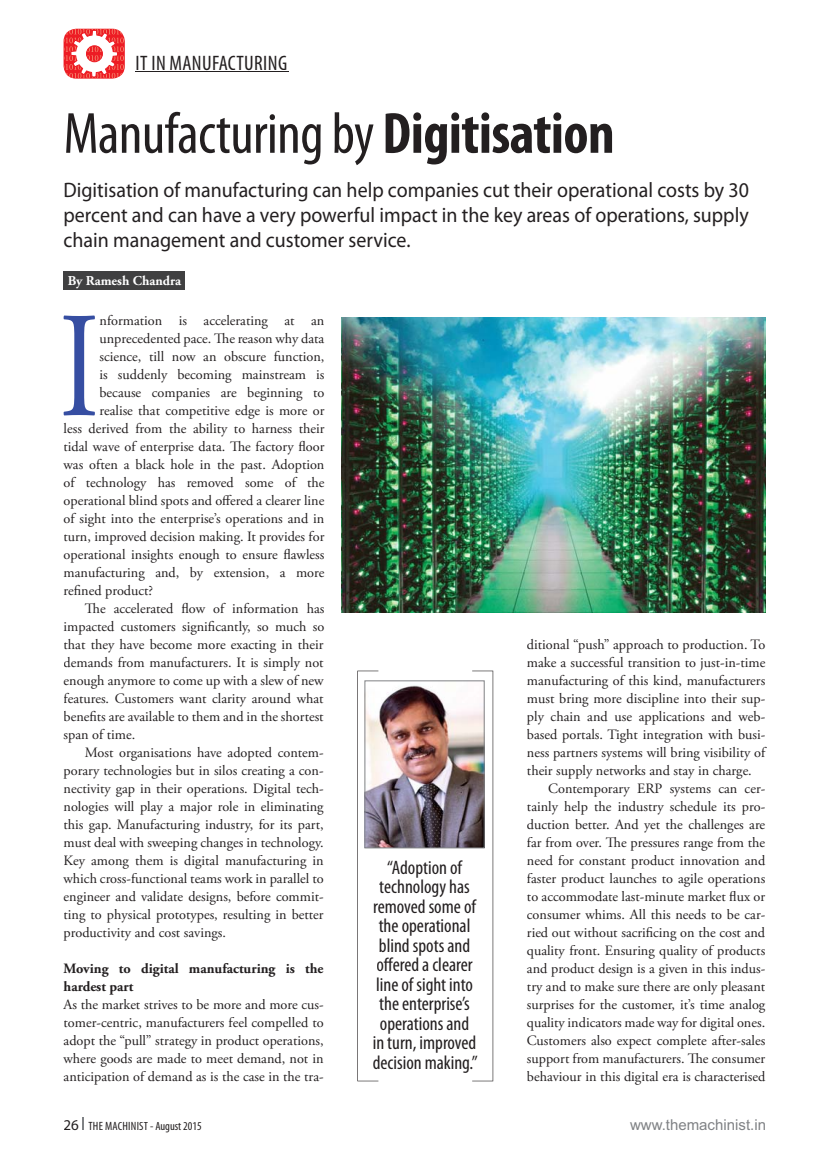
<style>
.page{position:relative;width:831px;height:1163px;background:#fff}
.page>*{position:absolute;margin:0;border:0;box-sizing:border-box;transform-origin:0 0}
.t1{font:150px "Adobe Garamond Pro";color:#364ea2;scale:.8 1}
.t2{font:condensed 58.5px "Myriad Pro";letter-spacing:-.01em;color:#231f20}
.t3{font:21px/25.2px "Myriad Pro";color:#231f20;text-align:justify;scale:.95 1}
.t4{font:condensed 21px "Myriad Pro";letter-spacing:.02em;color:#231f20}
.t5{font:condensed 19.5px/19.5px "Myriad Pro";color:#231f20;text-align:center}
.t6{font:15px "Arial";color:#808285}
.t7{font:14.25px/18px "Adobe Garamond Pro";color:#231f20;text-align:justify}
.t8{font:700 14.25px/18px "Adobe Garamond Pro";color:#231f20}
.t9{font:700 13.5px "Adobe Garamond Pro";color:#fff}
.t10{font:condensed 12px "Myriad Pro";letter-spacing:.005em;color:#231f20}
.s1{font-weight:700}
.s2{font-stretch:normal;font-size:15px}
</style>
<div class="page">
<hr style="left:135px;top:71px;width:153px;height:1px;background:#231f20">
<svg style="left:64px;top:29px;width:60px;height:50px"></svg>
<div style="left:86px;top:46px;width:17px;height:16px;border:1px solid #ed1c24;border-radius:50%"></div>
<svg style="left:82px;top:1117px;width:2px;height:13px"></svg>
<img style="left:341px;top:317px;width:424px;height:296px">
<div style="left:64px;top:271px;width:121px;height:18px;background:#404041"></div>
<img style="left:378px;top:685px;width:94px;height:161px">
<svg style="left:357px;top:670px;width:21px;height:411px"></svg>
<svg style="left:472px;top:670px;width:21px;height:411px"></svg>
<h3 class="t4" style="left:136px;top:55px;width:153px">IT IN MANUFACTURING</h3>
<h2 class="t2" style="left:64px;top:111px;width:553px">Manufacturing by <span class="s1">Digitisation</span></h2>
<h3 class="t3" style="left:64px;top:178px;width:723px">Digitisation of manufacturing can help companies cut their operational costs by 30 percent and can have a very powerful impact in the key areas of operations, supply chain management and customer service.</h3>
<p class="t9" style="left:68px;top:275px;width:115px">By Ramesh Chandra</p>
<h1 class="t1" style="left:59px;top:307px;width:52px">I</h1>
<p class="t7" style="left:100px;top:312px;width:226px">nformation is accelerating at an</p>
<p class="t7" style="left:100px;top:330px;width:226px">unprecedented pace. The reason why data</p>
<p class="t7" style="left:100px;top:348px;width:226px">science, till now an obscure function,</p>
<p class="t7" style="left:100px;top:366px;width:226px">is suddenly becoming mainstream is</p>
<p class="t7" style="left:100px;top:384px;width:226px">because companies are beginning to</p>
<p class="t7" style="left:100px;top:402px;width:226px">realise that competitive edge is more or</p>
<p class="t7" style="left:64px;top:420px;width:262px">less derived from the ability to harness their</p>
<p class="t7" style="left:64px;top:438px;width:262px">tidal wave of enterprise data. The factory floor</p>
<p class="t7" style="left:64px;top:456px;width:262px">was often a black hole in the past. Adoption</p>
<p class="t7" style="left:64px;top:474px;width:262px">of technology has removed some of the</p>
<p class="t7" style="left:64px;top:492px;width:262px">operational blind spots and offered a clearer line</p>
<p class="t7" style="left:64px;top:510px;width:262px">of sight into the enterprise’s operations and in</p>
<p class="t7" style="left:64px;top:528px;width:262px">turn, improved decision making. It provides for</p>
<p class="t7" style="left:64px;top:546px;width:262px">operational insights enough to ensure flawless</p>
<p class="t7" style="left:64px;top:564px;width:262px">manufacturing and, by extension, a more</p>
<p class="t7" style="left:64px;top:582px;width:91px">refined product?</p>
<p class="t7" style="left:85px;top:600px;width:241px">The accelerated flow of information has</p>
<p class="t7" style="left:64px;top:618px;width:262px">impacted customers significantly, so much so</p>
<p class="t7" style="left:64px;top:636px;width:262px">that they have become more exacting in their</p>
<p class="t7" style="left:64px;top:654px;width:262px">demands from manufacturers. It is simply not</p>
<p class="t7" style="left:64px;top:672px;width:262px">enough anymore to come up with a slew of new</p>
<p class="t7" style="left:64px;top:690px;width:262px">features. Customers want clarity around what</p>
<p class="t7" style="left:64px;top:708px;width:262px">benefits are available to them and in the shortest</p>
<p class="t7" style="left:64px;top:726px;width:73px">span of time.</p>
<p class="t7" style="left:85px;top:744px;width:240px">Most organisations have adopted contem-</p>
<p class="t7" style="left:64px;top:762px;width:262px">porary technologies but in silos creating a con-</p>
<p class="t7" style="left:64px;top:780px;width:262px">nectivity gap in their operations. Digital tech-</p>
<p class="t7" style="left:64px;top:798px;width:262px">nologies will play a major role in eliminating</p>
<p class="t7" style="left:64px;top:816px;width:262px">this gap. Manufacturing industry, for its part,</p>
<p class="t7" style="left:64px;top:834px;width:262px">must deal with sweeping changes in technology.</p>
<p class="t7" style="left:64px;top:852px;width:262px">Key among them is digital manufacturing in</p>
<p class="t7" style="left:64px;top:870px;width:262px">which cross-functional teams work in parallel to</p>
<p class="t7" style="left:64px;top:888px;width:262px">engineer and validate designs, before commit-</p>
<p class="t7" style="left:64px;top:906px;width:262px">ting to physical prototypes, resulting in better</p>
<p class="t7" style="left:64px;top:924px;width:164px">productivity and cost savings.</p>
<p class="t8" style="left:64px;top:960px;width:261px">Moving to digital manufacturing is the hardest part</p>
<p class="t7" style="left:64px;top:996px;width:262px">As the market strives to be more and more cus&shy;tomer-centric, manufacturers feel compelled to adopt the “pull” strategy in product operations, where goods are made to meet demand, not in anticipation of demand as is the case in the tra-</p>
<h3 class="t5" style="left:373px;top:858px;width:106px">“Adoption of technology has removed some of the operational blind spots and offered a clearer line of sight into the enterprise’s operations and in turn, improved decision making.”</h3>
<p class="t7" style="left:527px;top:636px;width:240px">ditional “push” approach to production. To</p>
<p class="t7" style="left:527px;top:654px;width:240px">make a successful transition to just-in-time</p>
<p class="t7" style="left:527px;top:672px;width:240px">manufacturing of this kind, manufacturers</p>
<p class="t7" style="left:527px;top:690px;width:240px">must bring more discipline into their sup-</p>
<p class="t7" style="left:527px;top:708px;width:240px">ply chain and use applications and web-</p>
<p class="t7" style="left:527px;top:726px;width:240px">based portals. Tight integration with busi-</p>
<p class="t7" style="left:527px;top:744px;width:240px">ness partners systems will bring visibility of</p>
<p class="t7" style="left:527px;top:762px;width:226px">their supply networks and stay in charge.</p>
<p class="t7" style="left:548px;top:780px;width:219px">Contemporary ERP systems can cer-</p>
<p class="t7" style="left:527px;top:798px;width:240px">tainly help the industry schedule its pro-</p>
<p class="t7" style="left:527px;top:816px;width:240px">duction better. And yet the challenges are</p>
<p class="t7" style="left:527px;top:834px;width:240px">far from over. The pressures range from the</p>
<p class="t7" style="left:527px;top:852px;width:240px">need for constant product innovation and</p>
<p class="t7" style="left:527px;top:870px;width:240px">faster product launches to agile operations</p>
<p class="t7" style="left:527px;top:888px;width:240px">to accommodate last-minute market flux or</p>
<p class="t7" style="left:527px;top:906px;width:240px">consumer whims. All this needs to be car-</p>
<p class="t7" style="left:527px;top:924px;width:240px">ried out without sacrificing on the cost and</p>
<p class="t7" style="left:527px;top:942px;width:240px">quality front. Ensuring quality of products</p>
<p class="t7" style="left:527px;top:960px;width:240px">and product design is a given in this indus-</p>
<p class="t7" style="left:527px;top:978px;width:240px">try and to make sure there are only pleasant</p>
<p class="t7" style="left:527px;top:996px;width:240px">surprises for the customer, it’s time analog</p>
<p class="t7" style="left:527px;top:1014px;width:240px">quality indicators made way for digital ones.</p>
<p class="t7" style="left:527px;top:1032px;width:240px">Customers also expect complete after-sales</p>
<p class="t7" style="left:527px;top:1050px;width:240px">support from manufacturers. The consumer</p>
<p class="t7" style="left:527px;top:1068px;width:240px">behaviour in this digital era is characterised</p>
<p class="t10" style="left:64px;top:1121px;width:140px"><span class="s2">26</span> THE MACHINIST - August 2015</p>
<p class="t6" style="left:630px;top:1119px;width:137px">www.themachinist.in</p>
</div>
